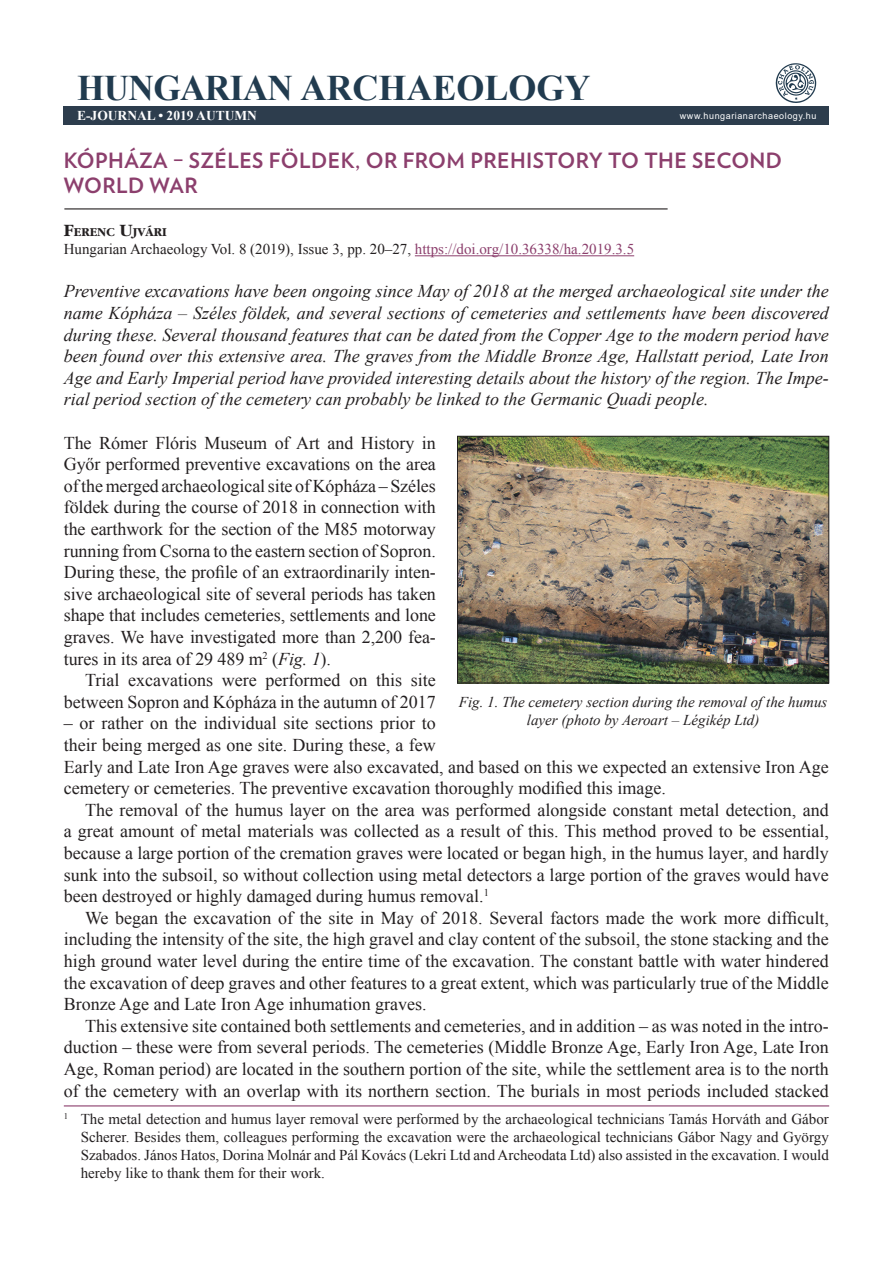
<style>
.page{position:relative;width:893px;height:1263px;background:#fff}
.page>*{position:absolute;margin:0;border:0;box-sizing:border-box;transform-origin:0 0}
.t1{font:700 36px "Times New Roman";color:#213b4f}
.cikk_cim_print{font:700 21px/25.2px "Verlag";letter-spacing:.02em;color:#8c3f6d}
.cikk_szoveg_print{font:18px/21.6px "Times New Roman";color:#231f20;text-align:justify}
.cikk_1bekezd_print{font:italic 18px/21.6px "Times New Roman";color:#231f20;text-align:justify}
.cikk_behuznelkul{font:18px/21.6px "Times New Roman";letter-spacing:-.005em;color:#231f20;text-align:justify}
.labjegyzet{font:15px/18px "Times New Roman";color:#231f20;text-align:justify}
.DOI{font:15px "Times New Roman";color:#231f20}
.kepala{font:italic 15px/18px "Times New Roman";color:#231f20;text-align:center}
.t2{font:700 13.5px "Times New Roman";color:#fff}
.cikk_szerz_print{font:12.6px "Garamond H Bold";color:#231f20}
.t3{font:9px "Arial";letter-spacing:.06em;color:#fff}
.s1{font-size:18px}
.s2{color:#8c3f6d}
.s3{font-style:italic}
</style>
<div class="page">
<div style="left:64px;top:107px;width:765px;height:18px;background:#2d3d4d"></div>
<img style="left:773px;top:63px;width:45px;height:44px">
<hr style="left:64px;top:208px;width:604px;height:1px;background:#231f20">
<hr style="left:415px;top:255px;width:219px;height:1px;background:#8c3f6d">
<hr style="left:64px;top:1105px;width:765px;height:1px;background:#8c3f6d">
<img style="left:459px;top:438px;width:368px;height:243px">
<div style="left:457px;top:436px;width:372px;height:247px;border:1px solid #231f20"></div>
<p class="t1" style="left:77px;top:63px;width:515px">HUNGARIAN ARCHAEOLOGY</p>
<p class="t2" style="left:77px;top:107px;width:181px">E-JOURNAL • 2019 AUTUMN</p>
<p class="t3" style="left:680px;top:110px;width:138px">www.hungarianarchaeology.hu</p>
<p class="cikk_cim_print" style="left:64px;top:146px;width:720px">KÓPHÁZA – SZÉLES FÖLDEK, OR FROM PREHISTORY TO THE SECOND<br>WORLD WAR</p>
<p class="cikk_szerz_print" style="left:64px;top:226px;width:104px"><span class="s1">F</span>ERENC <span class="s1">U</span>JVÁRI</p>
<p class="DOI" style="left:64px;top:239px;width:572px">Hungarian Archaeology Vol. 8 (2019), Issue 3, pp. 20–27, <span class="s2">https://doi.org/10.36338/ha.2019.3.5</span></p>
<p class="cikk_1bekezd_print" style="left:64px;top:280px;width:767px">Preventive excavations have been ongoing since May of 2018 at the merged archaeological site under the name Kópháza – Széles földek, and several sections of cemeteries and settlements have been discovered during these. Several thousand features that can be dated from the Copper Age to the modern period have been found over this extensive area. The graves from the Middle Bronze Age, Hallstatt period, Late Iron Age and Early Imperial period have provided interesting details about the history of the region. The Impe&shy;rial period section of the cemetery can probably be linked to the Germanic Quadi people.</p>
<p class="cikk_behuznelkul" style="left:64px;top:431px;width:374px">The Rómer Flóris Museum of Art and History in Győr performed preventive excavations on the area of the merged archaeological site of Kópháza – Széles földek during the course of 2018 in connection with the earthwork for the section of the M85 motorway running from Csorna to the eastern section of Sopron.<br>During these, the profile of an extraordinarily inten&shy;sive archaeological site of several periods has taken shape that includes cemeteries, settlements and lone graves. We have investigated more than 2,200 fea&shy;tures in its area of 29 489 m<sup>2</sup> (<span class="s3">Fig. 1</span>).</p>
<p class="cikk_szoveg_print" style="left:64px;top:669px;width:374px;text-align:right">Trial excavations were performed on this site between Sopron and Kópháza in the autumn of 2017</p>
<p class="cikk_szoveg_print" style="left:64px;top:712px;width:767px;text-align:left">– or rather on the individual site sections prior to<br>their being merged as one site. During these, a few<br>Early and Late Iron Age graves were also excavated, and based on this we expected an extensive Iron Age cemetery or cemeteries. The preventive excavation thoroughly modified this image.</p>
<p class="cikk_szoveg_print" style="left:64px;top:799px;width:767px;text-indent:21px">The removal of the humus layer on the area was performed alongside constant metal detection, and a great amount of metal materials was collected as a result of this. This method proved to be essential, because a large portion of the cremation graves were located or began high, in the humus layer, and hardly sunk into the subsoil, so without collection using metal detectors a large portion of the graves would have been destroyed or highly damaged during humus removal.<sup>1</sup></p>
<p class="cikk_szoveg_print" style="left:64px;top:907px;width:767px;text-indent:21px">We began the excavation of the site in May of 2018. Several factors made the work more difficult, including the intensity of the site, the high gravel and clay content of the subsoil, the stone stacking and the high ground water level during the entire time of the excavation. The constant battle with water hindered the excavation of deep graves and other features to a great extent, which was particularly true of the Middle Bronze Age and Late Iron Age inhumation graves.</p>
<p class="cikk_szoveg_print" style="left:64px;top:1015px;width:767px;text-indent:21px">This extensive site contained both settlements and cemeteries, and in addition – as was noted in the intro&shy;duction – these were from several periods. The cemeteries (Middle Bronze Age, Early Iron Age, Late Iron Age, Roman period) are located in the southern portion of the site, while the settlement area is to the north of the cemetery with an overlap with its northern section. The burials in most periods included stacked</p>
<p class="labjegyzet" style="left:81px;top:1110px;width:749px;text-indent:-17px"><sup>1</sup> The metal detection and humus layer removal were performed by the archaeological technicians Tamás Horváth and Gábor Scherer. Besides them, colleagues performing the excavation were the archaeological technicians Gábor Nagy and György Szabados. János Hatos, Dorina Molnár and Pál Kovács (Lekri Ltd and Archeodata Ltd) also assisted in the excavation. I would hereby like to thank them for their work.</p>
<p class="kepala" style="left:459px;top:692px;width:370px">Fig. 1. The cemetery section during the removal of the humus layer (photo by Aeroart – Légikép Ltd)</p>
</div>
